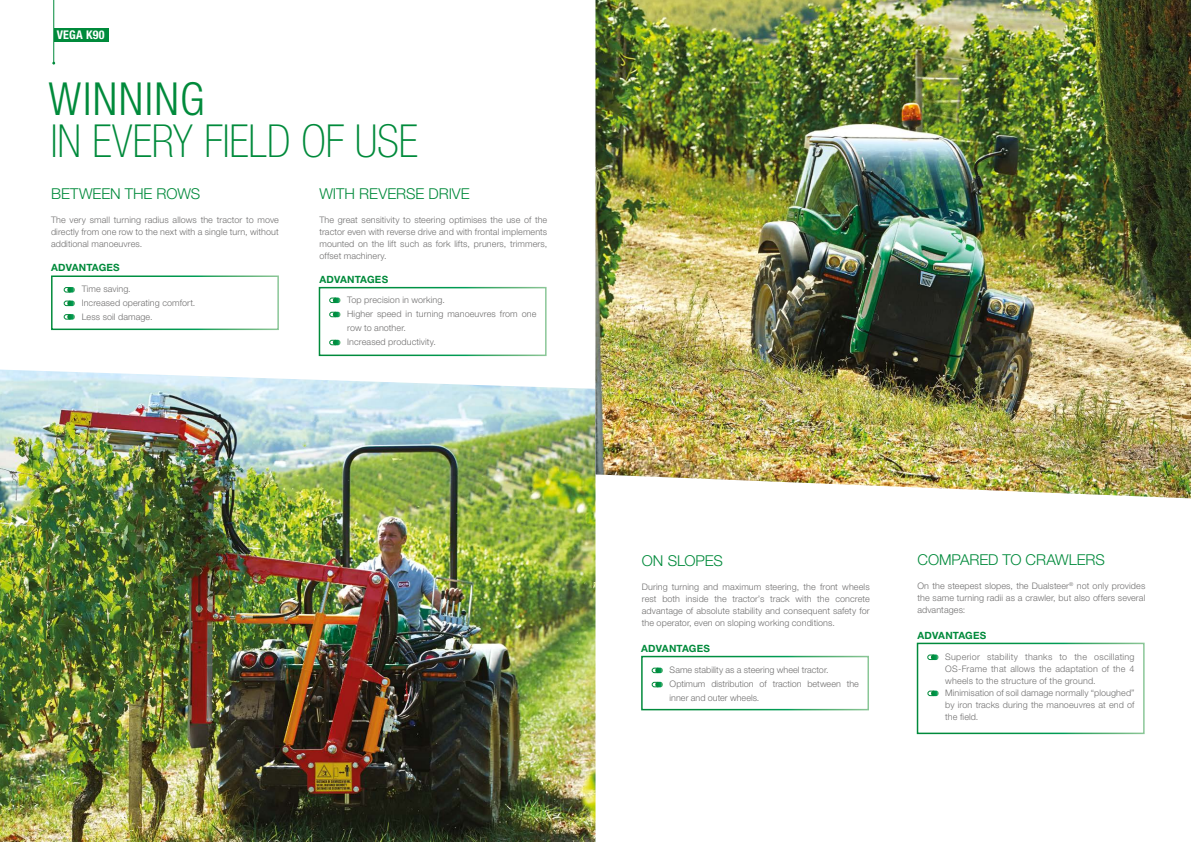
<style>
.page{position:relative;width:1191px;height:842px;background:#fff}
.page>*{position:absolute;margin:0;border:0;box-sizing:border-box;transform-origin:0 0}
.t1{font:100 condensed 45.6px "Helvetica Neue LTW1 G";letter-spacing:-.01em;color:#008a3b}
.t2{font:300 condensed 45.6px "Helvetica Neue LTW1 G";letter-spacing:.03em;color:#008a3b}
.t3{font:300 15px "Helvetica Neue LTW1 G";letter-spacing:-.005em;color:#008a3b}
.t4{font:700 condensed 12px "Helvetica Neue LTW1 G";letter-spacing:.02em;color:#fff}
.t5{font:700 10px "Helvetica Neue LTW1 G";letter-spacing:.02em;color:#008a3b}
.t6{font:300 9px/12px "Helvetica Neue LTW1 G";letter-spacing:.01em;color:#706f6f;text-align:justify}
.t7{font:300 9px/14px "Helvetica Neue LT Std";letter-spacing:.01em;color:#706f6f}
</style>
<div class="page">
<hr style="left:53px;top:0;width:1px;height:64px;background:#008a3b">
<div style="left:54px;top:28px;width:54px;height:14px;background:#008a3b"></div>
<img style="left:0;top:370px;width:595px;height:472px">
<img style="left:595px;top:0;width:596px;height:498px">
<div style="left:64px;top:301px;width:8px;height:5px;border:1px solid #008a3b;border-radius:2px"></div>
<svg style="left:67px;top:301px;width:8px;height:5px"></svg>
<div style="left:329px;top:312px;width:8px;height:5px;border:1px solid #008a3b;border-radius:2px"></div>
<svg style="left:333px;top:312px;width:7px;height:5px"></svg>
<div style="left:64px;top:314px;width:8px;height:6px;border:1px solid #008a3b;border-radius:2px"></div>
<svg style="left:67px;top:314px;width:8px;height:6px"></svg>
<div style="left:329px;top:340px;width:8px;height:5px;border:1px solid #008a3b;border-radius:2px"></div>
<svg style="left:333px;top:340px;width:7px;height:5px"></svg>
<div style="left:64px;top:287px;width:8px;height:6px;border:1px solid #008a3b;border-radius:2px"></div>
<svg style="left:67px;top:287px;width:8px;height:6px"></svg>
<div style="left:329px;top:298px;width:8px;height:5px;border:1px solid #008a3b;border-radius:2px"></div>
<svg style="left:333px;top:298px;width:7px;height:5px"></svg>
<div style="left:51px;top:275px;width:228px;height:55px;border:2px solid #fff"></div>
<div style="left:319px;top:287px;width:227px;height:69px;border:2px solid #fff"></div>
<div style="left:651px;top:682px;width:9px;height:5px;border:1px solid #008a3b;border-radius:2px"></div>
<svg style="left:655px;top:682px;width:8px;height:5px"></svg>
<div style="left:927px;top:691px;width:8px;height:5px;border:1px solid #008a3b;border-radius:2px"></div>
<svg style="left:931px;top:691px;width:7px;height:5px"></svg>
<div style="left:651px;top:668px;width:9px;height:5px;border:1px solid #008a3b;border-radius:2px"></div>
<svg style="left:655px;top:668px;width:8px;height:5px"></svg>
<div style="left:927px;top:654px;width:8px;height:6px;border:1px solid #008a3b;border-radius:2px"></div>
<svg style="left:931px;top:654px;width:7px;height:6px"></svg>
<div style="left:641px;top:656px;width:228px;height:54px;border:2px solid #fff"></div>
<div style="left:916px;top:643px;width:228px;height:91px;border:2px solid #fff"></div>
<h3 class="t4" style="left:57px;top:28px;width:49px">VEGA K90</h3>
<h1 class="t2" style="left:49px;top:72px;width:158px">WINNING</h1>
<h1 class="t1" style="left:50px;top:115px;width:369px">IN EVERY FIELD OF USE</h1>
<h2 class="t3" style="left:319px;top:185px;width:152px">WITH REVERSE DRIVE</h2>
<p class="t6" style="left:319px;top:214px;width:229px">The great sensitivity to steering optimises the use of the tractor even with reverse drive and with frontal implements mounted on the lift such as fork lifts, pruners, trimmers, offset machinery.</p>
<h2 class="t3" style="left:51px;top:185px;width:151px">BETWEEN THE ROWS</h2>
<p class="t6" style="left:51px;top:214px;width:229px">The very small turning radius allows the tractor to move directly from one row to the next with a single turn, without additional manoeuvres.</p>
<p class="t7" style="left:82px;top:281px;width:115px">Time saving.<br>Increased operating comfort.<br>Less soil damage.</p>
<p class="t7" style="left:347px;top:292px;width:191px">Top precision in working.<br>Higher speed in turning manoeuvres from one row to another.<br>Increased productivity.</p>
<p class="t5" style="left:51px;top:261px;width:70px">ADVANTAGES</p>
<p class="t5" style="left:319px;top:273px;width:70px">ADVANTAGES</p>
<h2 class="t3" style="left:642px;top:552px;width:82px">ON SLOPES</h2>
<p class="t6" style="left:642px;top:581px;width:229px">During turning and maximum steering, the front wheels rest both inside the tractor’s track with the concrete advantage of absolute stability and consequent safety for the operator, even on sloping working conditions.</p>
<p class="t5" style="left:641px;top:642px;width:70px">ADVANTAGES</p>
<p class="t7" style="left:669px;top:662px;width:191px">Same stability as a steering wheel tractor.<br>Optimum distribution of traction between the inner and outer wheels.</p>
<h2 class="t3" style="left:917px;top:551px;width:189px">COMPARED TO CRAWLERS</h2>
<p class="t6" style="left:917px;top:580px;width:229px">On the steepest slopes, the Dualsteer<sup>®</sup> not only provides the same turning radii as a crawler, but also offers several advantages:</p>
<p class="t5" style="left:917px;top:629px;width:70px">ADVANTAGES</p>
<p class="t7" style="left:945px;top:650px;width:191px;line-height:12px">Superior stability thanks to the oscillating OS-Frame that allows the adaptation of the 4 wheels to the structure of the ground.<br>Minimisation of soil damage normally “ploughed” by iron tracks during the manoeuvres at end of the field.</p>
</div>
